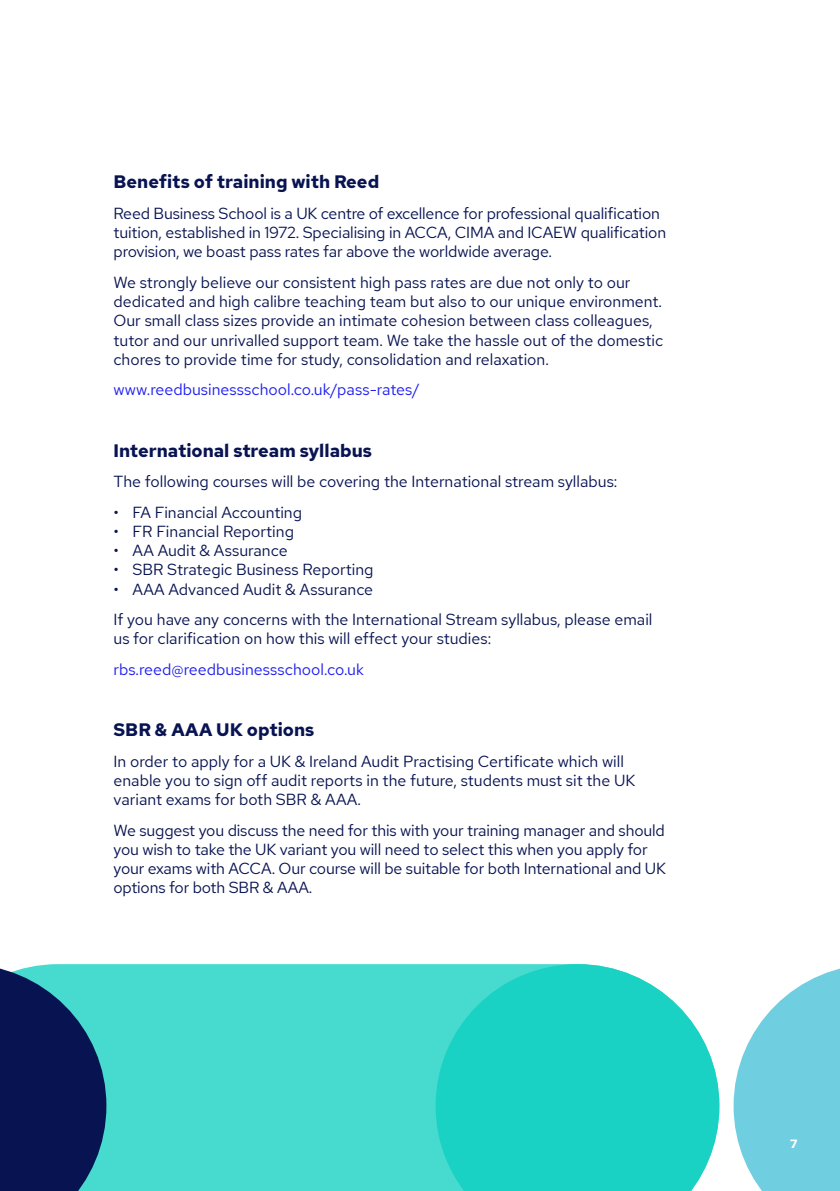
<style>
.page{position:relative;width:840px;height:1191px;background:#fff}
.page>*{position:absolute;margin:0;border:0;box-sizing:border-box;transform-origin:0 0}
.t1{font:700 18px "Red Hat Text";color:#081351}
.t2{font:16px/19.2px "Red Hat Text";color:#081351}
.t3{font:16px "Red Hat Text";color:#1e1ef0}
.t4{font:700 12px "Red Hat Text";color:#fff}
</style>
<div class="page">
<svg style="left:733px;top:969px;width:106px;height:222px"></svg>
<div style="left:106px;top:964px;width:329px;height:227px;background:#47dbcf"></div>
<svg style="left:0;top:964px;width:106px;height:227px;background:#163b6a"></svg>
<svg style="left:435px;top:964px;width:284px;height:227px;background:#2dd6c8"></svg>
<p class="t1" style="left:113px;top:170px;width:267px">Benefits of training with Reed</p>
<p class="t2" style="left:113px;top:203px;width:554px">Reed Business School is a UK centre of excellence for professional qualification tuition, established in 1972. Specialising in ACCA, CIMA and ICAEW qualification provision, we boast pass rates far above the worldwide average.</p>
<p class="t2" style="left:113px;top:272px;width:551px">We strongly believe our consistent high pass rates are due not only to our dedicated and high calibre teaching team but also to our unique environment.<br>Our small class sizes provide an intimate cohesion between class colleagues, tutor and our unrivalled support team. We take the hassle out of the domestic chores to provide time for study, consolidation and relaxation.</p>
<p class="t3" style="left:113px;top:379px;width:308px">www.reedbusinessschool.co.uk/pass-rates/</p>
<p class="t1" style="left:113px;top:438px;width:260px">International stream syllabus</p>
<p class="t2" style="left:113px;top:472px;width:505px">The following courses will be covering the International stream syllabus:</p>
<p class="t2" style="left:113px;top:502px;width:190px">• FA Financial Accounting</p>
<p class="t2" style="left:113px;top:521px;width:182px">• FR Financial Reporting</p>
<p class="t2" style="left:113px;top:541px;width:175px">• AA Audit &amp; Assurance</p>
<p class="t2" style="left:113px;top:560px;width:261px">• SBR Strategic Business Reporting</p>
<p class="t2" style="left:113px;top:573px;width:540px;line-height:30.6px">• AAA Advanced Audit &amp; Assurance<br>If you have any concerns with the International Stream syllabus, please email</p>
<p class="t2" style="left:113px;top:629px;width:379px">us for clarification on how this will effect your studies:</p>
<p class="t3" style="left:113px;top:659px;width:252px">rbs.reed@reedbusinessschool.co.uk</p>
<p class="t1" style="left:113px;top:718px;width:202px">SBR &amp; AAA UK options</p>
<p class="t2" style="left:113px;top:751px;width:523px">In order to apply for a UK &amp; Ireland Audit Practising Certificate which will enable you to sign off audit reports in the future, students must sit the UK variant exams for both SBR &amp; AAA.</p>
<p class="t2" style="left:113px;top:820px;width:553px">We suggest you discuss the need for this with your training manager and should you wish to take the UK variant you will need to select this when you apply for your exams with ACCA. Our course will be suitable for both International and UK options for both SBR &amp; AAA.</p>
<p class="t4" style="left:789px;top:1136px;width:9px">7</p>
</div>
